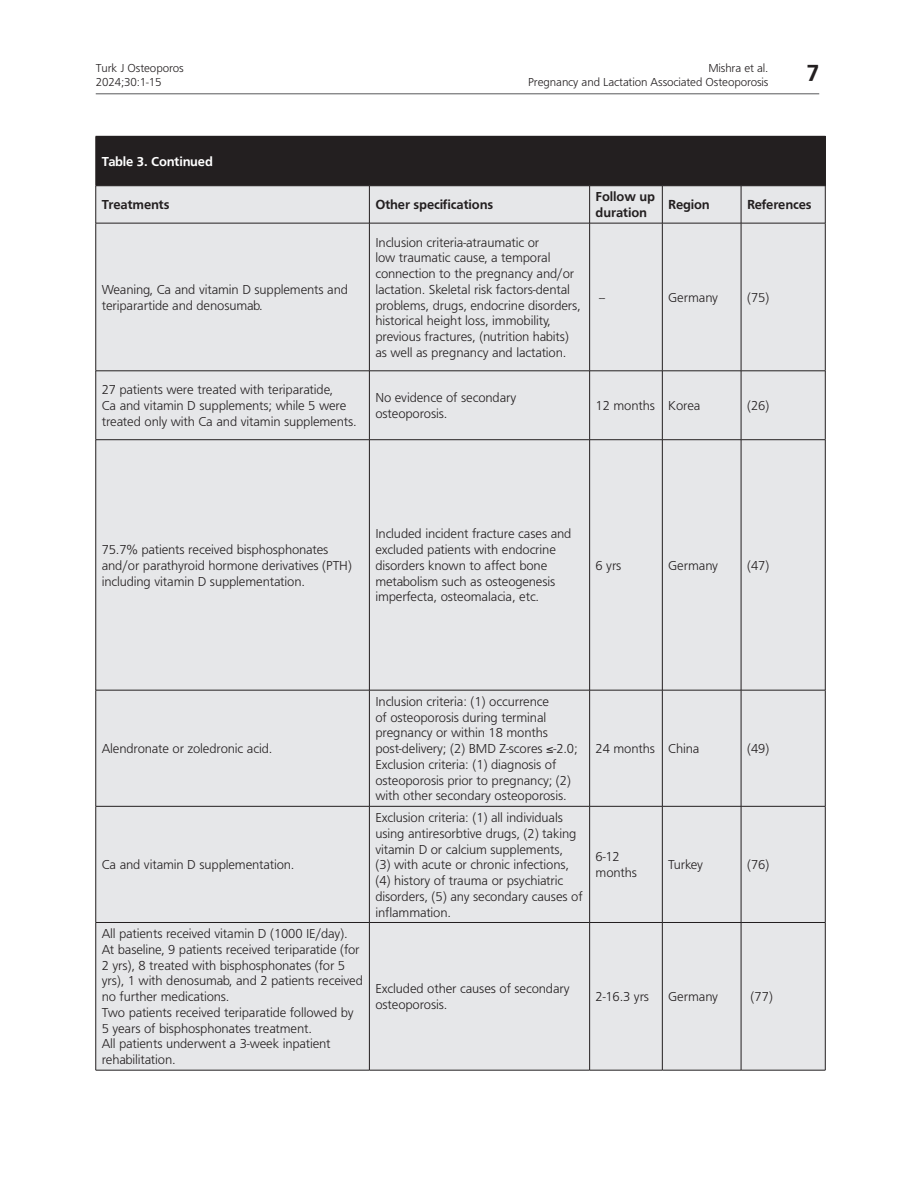
<style>
.page{position:relative;width:915px;height:1191px;background:#fff}
.page>*{position:absolute;margin:0;border:0;box-sizing:border-box;transform-origin:0 0}
.t1{font:24px "Frugal Bold Tr";color:#231f20}
.t2{font:13.5px/15.8px "Frugal Normal Tr";letter-spacing:-.01em;color:#231f20}
.t3{font:13.5px/15.8px "Frugal Bold Tr";letter-spacing:-.01em;color:#231f20}
.t4{font:13.5px "Frugal Bold Tr";letter-spacing:-.01em;color:#fff}
.t5{font:12px/13.5px "Frugal Normal Tr";letter-spacing:-.01em;color:#231f20;text-align:right}
</style>
<div class="page">
<hr style="left:96px;top:94px;width:723px;height:1px;background:#57585a">
<div style="left:96px;top:136px;width:729px;height:50px;background:#231f20"></div>
<div style="left:96px;top:186px;width:728px;height:884px;background:#e6e7e9"></div>
<hr style="left:95px;top:186px;width:1px;height:37px;background:#231f20">
<hr style="left:369px;top:186px;width:1px;height:37px;background:#231f20">
<hr style="left:589px;top:186px;width:1px;height:37px;background:#231f20">
<hr style="left:661px;top:186px;width:1px;height:37px;background:#231f20">
<hr style="left:740px;top:186px;width:1px;height:37px;background:#231f20">
<hr style="left:95px;top:223px;width:1px;height:148px;background:#231f20">
<hr style="left:369px;top:223px;width:1px;height:148px;background:#231f20">
<hr style="left:589px;top:223px;width:1px;height:148px;background:#231f20">
<hr style="left:661px;top:223px;width:1px;height:148px;background:#231f20">
<hr style="left:740px;top:223px;width:1px;height:148px;background:#231f20">
<hr style="left:96px;top:370px;width:273px;height:1px;background:#231f20">
<hr style="left:95px;top:371px;width:1px;height:68px;background:#231f20">
<hr style="left:369px;top:370px;width:220px;height:1px;background:#231f20">
<hr style="left:369px;top:371px;width:1px;height:68px;background:#231f20">
<hr style="left:589px;top:370px;width:73px;height:1px;background:#231f20">
<hr style="left:589px;top:371px;width:1px;height:68px;background:#231f20">
<hr style="left:662px;top:370px;width:78px;height:1px;background:#231f20">
<hr style="left:661px;top:371px;width:1px;height:68px;background:#231f20">
<hr style="left:740px;top:370px;width:85px;height:1px;background:#231f20">
<hr style="left:740px;top:371px;width:1px;height:68px;background:#231f20">
<hr style="left:96px;top:439px;width:273px;height:1px;background:#231f20">
<hr style="left:95px;top:440px;width:1px;height:250px;background:#231f20">
<hr style="left:369px;top:439px;width:220px;height:1px;background:#231f20">
<hr style="left:369px;top:440px;width:1px;height:250px;background:#231f20">
<hr style="left:589px;top:439px;width:73px;height:1px;background:#231f20">
<hr style="left:589px;top:440px;width:1px;height:250px;background:#231f20">
<hr style="left:662px;top:439px;width:78px;height:1px;background:#231f20">
<hr style="left:661px;top:440px;width:1px;height:250px;background:#231f20">
<hr style="left:740px;top:439px;width:85px;height:1px;background:#231f20">
<hr style="left:740px;top:440px;width:1px;height:250px;background:#231f20">
<hr style="left:96px;top:690px;width:273px;height:1px;background:#231f20">
<hr style="left:95px;top:690px;width:1px;height:116px;background:#231f20">
<hr style="left:369px;top:690px;width:220px;height:1px;background:#231f20">
<hr style="left:369px;top:690px;width:1px;height:116px;background:#231f20">
<hr style="left:589px;top:690px;width:73px;height:1px;background:#231f20">
<hr style="left:589px;top:690px;width:1px;height:116px;background:#231f20">
<hr style="left:662px;top:690px;width:78px;height:1px;background:#231f20">
<hr style="left:661px;top:690px;width:1px;height:116px;background:#231f20">
<hr style="left:740px;top:690px;width:85px;height:1px;background:#231f20">
<hr style="left:740px;top:690px;width:1px;height:116px;background:#231f20">
<hr style="left:96px;top:806px;width:273px;height:1px;background:#231f20">
<hr style="left:95px;top:806px;width:1px;height:116px;background:#231f20">
<hr style="left:369px;top:806px;width:220px;height:1px;background:#231f20">
<hr style="left:369px;top:806px;width:1px;height:116px;background:#231f20">
<hr style="left:589px;top:806px;width:73px;height:1px;background:#231f20">
<hr style="left:589px;top:806px;width:1px;height:116px;background:#231f20">
<hr style="left:662px;top:806px;width:78px;height:1px;background:#231f20">
<hr style="left:661px;top:806px;width:1px;height:116px;background:#231f20">
<hr style="left:740px;top:806px;width:85px;height:1px;background:#231f20">
<hr style="left:740px;top:806px;width:1px;height:116px;background:#231f20">
<hr style="left:96px;top:922px;width:273px;height:1px;background:#231f20">
<hr style="left:95px;top:922px;width:1px;height:148px;background:#231f20">
<hr style="left:369px;top:922px;width:220px;height:1px;background:#231f20">
<hr style="left:369px;top:922px;width:1px;height:148px;background:#231f20">
<hr style="left:589px;top:922px;width:73px;height:1px;background:#231f20">
<hr style="left:589px;top:922px;width:1px;height:148px;background:#231f20">
<hr style="left:662px;top:922px;width:78px;height:1px;background:#231f20">
<hr style="left:661px;top:922px;width:1px;height:148px;background:#231f20">
<hr style="left:740px;top:922px;width:85px;height:1px;background:#231f20">
<hr style="left:740px;top:922px;width:1px;height:148px;background:#231f20">
<hr style="left:824px;top:186px;width:1px;height:37px;background:#231f20">
<hr style="left:96px;top:223px;width:273px;height:1px;background:#231f20">
<hr style="left:369px;top:223px;width:220px;height:1px;background:#231f20">
<hr style="left:589px;top:223px;width:73px;height:1px;background:#231f20">
<hr style="left:662px;top:223px;width:78px;height:1px;background:#231f20">
<hr style="left:740px;top:223px;width:85px;height:1px;background:#231f20">
<hr style="left:824px;top:223px;width:1px;height:148px;background:#231f20">
<hr style="left:824px;top:371px;width:1px;height:68px;background:#231f20">
<hr style="left:824px;top:440px;width:1px;height:250px;background:#231f20">
<hr style="left:824px;top:690px;width:1px;height:116px;background:#231f20">
<hr style="left:824px;top:806px;width:1px;height:116px;background:#231f20">
<hr style="left:824px;top:922px;width:1px;height:148px;background:#231f20">
<hr style="left:95px;top:136px;width:1px;height:50px;background:#231f20">
<hr style="left:96px;top:1070px;width:273px;height:1px;background:#231f20">
<hr style="left:369px;top:1070px;width:220px;height:1px;background:#231f20">
<hr style="left:589px;top:1070px;width:73px;height:1px;background:#231f20">
<hr style="left:662px;top:1070px;width:78px;height:1px;background:#231f20">
<hr style="left:740px;top:1070px;width:85px;height:1px;background:#231f20">
<p class="t5" style="left:96px;top:62px;width:89px;text-align:left">Turk J Osteoporos<br>2024;30:1-15</p>
<h1 class="t1" style="left:806px;top:59px;width:14px">7</h1>
<p class="t5" style="left:528px;top:62px;width:242px">Mishra et al.<br>Pregnancy and Lactation Associated Osteoporosis</p>
<p class="t4" style="left:102px;top:154px;width:113px">Table 3. Continued</p>
<p class="t3" style="left:102px;top:197px;width:69px">Treatments</p>
<p class="t3" style="left:375px;top:197px;width:119px">Other specifications</p>
<p class="t3" style="left:595px;top:189px;width:61px">Follow up duration</p>
<p class="t3" style="left:668px;top:197px;width:43px">Region</p>
<p class="t3" style="left:746px;top:197px;width:66px">References</p>
<p class="t2" style="left:102px;top:281px;width:248px">Weaning, Ca and vitamin D supplements and teriparartide and denosumab.</p>
<p class="t2" style="left:375px;top:234px;width:207px">Inclusion criteria-atraumatic or<br>low traumatic cause, a temporal connection to the pregnancy and/or lactation. Skeletal risk factors-dental problems, drugs, endocrine disorders, historical height loss, immobility, previous fractures, (nutrition habits) as well as pregnancy and lactation.</p>
<p class="t2" style="left:599px;top:289px;width:7px">--</p>
<p class="t2" style="left:668px;top:289px;width:51px">Germany</p>
<p class="t2" style="left:746px;top:289px;width:24px">(75)</p>
<p class="t2" style="left:102px;top:382px;width:256px">27 patients were treated with teriparatide,<br>Ca and vitamin D supplements; while 5 were treated only with Ca and vitamin supplements.</p>
<p class="t2" style="left:375px;top:390px;width:142px">No evidence of secondary osteoporosis.</p>
<p class="t2" style="left:595px;top:398px;width:106px">12 months Korea</p>
<p class="t2" style="left:746px;top:398px;width:24px">(26)</p>
<p class="t2" style="left:102px;top:541px;width:251px">75.7% patients received bisphosphonates and/or parathyroid hormone derivatives (PTH) including vitamin D supplementation.</p>
<p class="t2" style="left:375px;top:526px;width:198px">Included incident fracture cases and excluded patients with endocrine disorders known to affect bone metabolism such as osteogenesis imperfecta, osteomalacia, etc.</p>
<p class="t2" style="left:595px;top:557px;width:27px">6 yrs</p>
<p class="t2" style="left:668px;top:557px;width:51px">Germany</p>
<p class="t2" style="left:746px;top:557px;width:24px">(47)</p>
<p class="t2" style="left:102px;top:740px;width:172px">Alendronate or zoledronic acid.</p>
<p class="t2" style="left:102px;top:856px;width:194px">Ca and vitamin D supplementation.</p>
<p class="t2" style="left:102px;top:925px;width:263px">All patients received vitamin D (1000 IE/day).<br>At baseline, 9 patients received teriparatide (for 2 yrs), 8 treated with bisphosphonates (for 5 yrs), 1 with denosumab, and 2 patients received no further medications.<br>Two patients received teriparatide followed by 5 years of bisphosphonates treatment.<br>All patients underwent a 3-week inpatient rehabilitation.</p>
<p class="t2" style="left:375px;top:693px;width:204px">Inclusion criteria: (1) occurrence<br>of osteoporosis during terminal pregnancy or within 18 months post-delivery; (2) BMD Z-scores ≤-2.0; Exclusion criteria: (1) diagnosis of osteoporosis prior to pregnancy; (2) with other secondary osteoporosis.</p>
<p class="t2" style="left:375px;top:809px;width:209px">Exclusion criteria: (1) all individuals using antiresorbtive drugs, (2) taking vitamin D or calcium supplements,<br>(3) with acute or chronic infections, (4) history of trauma or psychiatric disorders, (5) any secondary causes of inflammation.</p>
<p class="t2" style="left:595px;top:740px;width:105px">24 months China</p>
<p class="t2" style="left:746px;top:740px;width:24px">(49)</p>
<p class="t2" style="left:595px;top:849px;width:43px">6-12 months</p>
<p class="t2" style="left:668px;top:856px;width:36px">Turkey</p>
<p class="t2" style="left:746px;top:856px;width:24px">(76)</p>
<p class="t2" style="left:375px;top:980px;width:196px">Excluded other causes of secondary osteoporosis.</p>
<p class="t2" style="left:595px;top:988px;width:55px">2-16.3 yrs</p>
<p class="t2" style="left:668px;top:988px;width:51px">Germany</p>
<p class="t2" style="left:750px;top:988px;width:24px">(77)</p>
</div>
